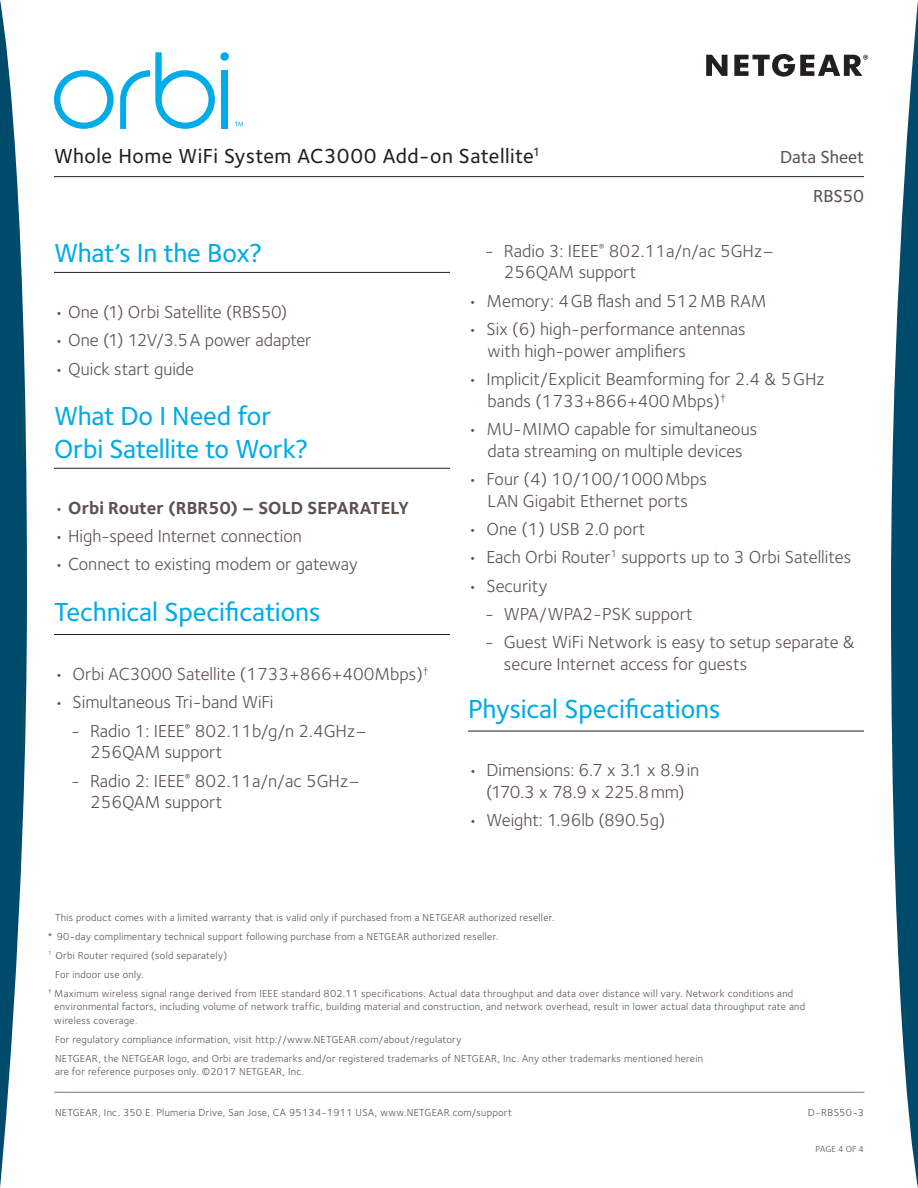
<style>
.page{position:relative;width:918px;height:1188px;background:#fff}
.page>*{position:absolute;margin:0;border:0;box-sizing:border-box;transform-origin:0 0}
.t1{font:500 27px/32.4px "Foundry Sterling";letter-spacing:-.005em;color:#00abe7}
.t2{font:500 21px "Foundry Sterling";letter-spacing:.025em;color:#231f20}
.t3{font:18px/21.6px "Foundry Sterling";color:#5d514e}
.t4{font:700 18px "Foundry Sterling";color:#5d514e}
.t5{font:500 18px/39px "Foundry Sterling";letter-spacing:-.005em;color:#5d514e;text-align:right}
.t6{font:10.5px/13.5px "Foundry Sterling";letter-spacing:.025em;color:#5d514e}
.t7{font:9px "Foundry Sterling";letter-spacing:.02em;color:#5d514e}
.s1{font-weight:400}
</style>
<div class="page">
<hr style="left:54px;top:176px;width:810px;height:1px;background:#231f20">
<svg style="left:0;top:0;width:27px;height:1188px"></svg>
<svg style="left:891px;top:0;width:27px;height:1188px"></svg>
<svg style="left:706px;top:55px;width:22px;height:21px"></svg>
<svg style="left:734px;top:54px;width:134px;height:23px"></svg>
<svg style="left:235px;top:122px;width:8px;height:4px"></svg>
<svg style="left:120px;top:52px;width:95px;height:77px"></svg>
<div style="left:221px;top:70px;width:7px;height:59px;background:#00abe7"></div>
<div style="left:220px;top:52px;width:9px;height:9px;background:#00abe7;border-radius:50%"></div>
<svg style="left:54px;top:70px;width:60px;height:59px"></svg>
<hr style="left:54px;top:634px;width:396px;height:1px;background:#231f20">
<hr style="left:468px;top:731px;width:396px;height:1px;background:#231f20">
<hr style="left:54px;top:1092px;width:810px;height:1px;background:#7d716c">
<hr style="left:54px;top:272px;width:396px;height:1px;background:#231f20">
<hr style="left:54px;top:468px;width:396px;height:1px;background:#231f20">
<h2 class="t2" style="left:54px;top:143px;width:488px">Whole Home WiFi System AC3000 Add-on Satellite<sup>1</sup></h2>
<h3 class="t5" style="left:780px;top:138px;width:85px">Data Sheet<br>RBS50</h3>
<h1 class="t1" style="left:54px;top:237px;width:210px">What’s In the Box?</h1>
<h3 class="t3" style="left:54px;top:301px;width:235px">• One (1) Orbi Satellite (RBS50)</h3>
<h3 class="t3" style="left:54px;top:330px;width:259px">• One (1) 12V/3.5A power adapter</h3>
<h3 class="t3" style="left:54px;top:358px;width:142px">• Quick start guide</h3>
<h1 class="t1" style="left:54px;top:400px;width:256px">What Do I Need for<br>Orbi Satellite to Work?</h1>
<h3 class="t4" style="left:54px;top:497px;width:356px"><span class="s1">•</span> Orbi Router (RBR50) – SOLD SEPARATELY</h3>
<h3 class="t3" style="left:54px;top:525px;width:249px">• High-speed Internet connection</h3>
<h3 class="t3" style="left:54px;top:554px;width:305px">• Connect to existing modem or gateway</h3>
<h1 class="t1" style="left:54px;top:597px;width:268px">Technical Specifications</h1>
<h3 class="t3" style="left:54px;top:663px;width:376px">• Orbi AC3000 Satellite (1733+866+400Mbps)<sup>†</sup></h3>
<h3 class="t3" style="left:54px;top:692px;width:221px">• Simultaneous Tri-band WiFi</h3>
<h3 class="t3" style="left:90px;top:720px;width:279px;text-indent:-19px">- Radio 1: IEEE<sup>®</sup> 802.11b/g/n 2.4GHz–<br>256QAM support</h3>
<h3 class="t3" style="left:90px;top:770px;width:271px;text-indent:-19px">- Radio 2: IEEE<sup>®</sup> 802.11a/n/ac 5GHz–<br>256QAM support</h3>
<h3 class="t3" style="left:504px;top:240px;width:271px;text-indent:-19px">- Radio 3: IEEE<sup>®</sup> 802.11a/n/ac 5GHz–<br>256QAM support</h3>
<h3 class="t3" style="left:468px;top:290px;width:300px">• Memory: 4GB flash and 512MB RAM</h3>
<h3 class="t3" style="left:487px;top:319px;width:260px;text-indent:-19px">• Six (6) high-performance antennas with high-power amplifiers</h3>
<h3 class="t3" style="left:487px;top:368px;width:339px;text-indent:-19px">• Implicit/Explicit Beamforming for 2.4 &amp; 5GHz bands (1733+866+400Mbps)<sup>†</sup></h3>
<h3 class="t3" style="left:468px;top:418px;width:291px;text-align:center">• MU-MIMO capable for simultaneous data streaming on multiple devices</h3>
<h3 class="t3" style="left:468px;top:468px;width:241px;text-align:center">• Four (4) 10/100/1000Mbps<br>LAN Gigabit Ethernet ports</h3>
<h3 class="t3" style="left:468px;top:518px;width:179px">• One (1) USB 2.0 port</h3>
<h3 class="t3" style="left:468px;top:547px;width:385px">• Each Orbi Router<sup>1</sup> supports up to 3 Orbi Satellites</h3>
<h3 class="t3" style="left:468px;top:575px;width:81px">• Security</h3>
<h3 class="t3" style="left:485px;top:603px;width:209px">- WPA/WPA2-PSK support</h3>
<h3 class="t3" style="left:504px;top:632px;width:352px;text-indent:-19px">- Guest WiFi Network is easy to setup separate &amp; secure Internet access for guests</h3>
<h1 class="t1" style="left:468px;top:693px;width:254px">Physical Specifications</h1>
<h3 class="t3" style="left:468px;top:760px;width:233px;text-align:center">• Dimensions: 6.7 x 3.1 x 8.9in (170.3 x 78.9 x 225.8mm)</h3>
<h3 class="t3" style="left:468px;top:810px;width:199px">• Weight: 1.96lb (890.5g)</h3>
<p class="t6" style="left:55px;top:911px;width:501px">This product comes with a limited warranty that is valid only if purchased from a NETGEAR authorized reseller.</p>
<p class="t6" style="left:48px;top:930px;width:452px">* 90-day complimentary technical support following purchase from a NETGEAR authorized reseller.</p>
<p class="t6" style="left:48px;top:949px;width:181px"><sup>1</sup> Orbi Router required (sold separately)</p>
<p class="t6" style="left:55px;top:968px;width:90px">For indoor use only.</p>
<p class="t6" style="left:48px;top:987px;width:747px"><sup>†</sup> Maximum wireless signal range derived from IEEE standard 802.11 specifications. Actual data throughput and data over distance will vary. Network conditions and</p>
<p class="t6" style="left:54px;top:1000px;width:752px">environmental factors, including volume of network traffic, building material and construction, and network overhead, result in lower actual data throughput rate and wireless coverage.</p>
<p class="t6" style="left:55px;top:1030px;width:649px;line-height:18.9px">For regulatory compliance information, visit http://www.NETGEAR.com/about/regulatory<br>NETGEAR, the NETGEAR logo, and Orbi are trademarks and/or registered trademarks of NETGEAR, Inc. Any other trademarks mentioned herein</p>
<p class="t6" style="left:55px;top:1065px;width:251px">are for reference purposes only. ©2017 NETGEAR, Inc.</p>
<p class="t6" style="left:55px;top:1105px;width:458px">NETGEAR, Inc. 350 E. Plumeria Drive, San Jose, CA 95134-1911 USA, www.NETGEAR.com/support</p>
<p class="t6" style="left:808px;top:1105px;width:58px">D-RBS50-3</p>
<p class="t7" style="left:815px;top:1144px;width:50px">PAGE 4 OF 4</p>
</div>
